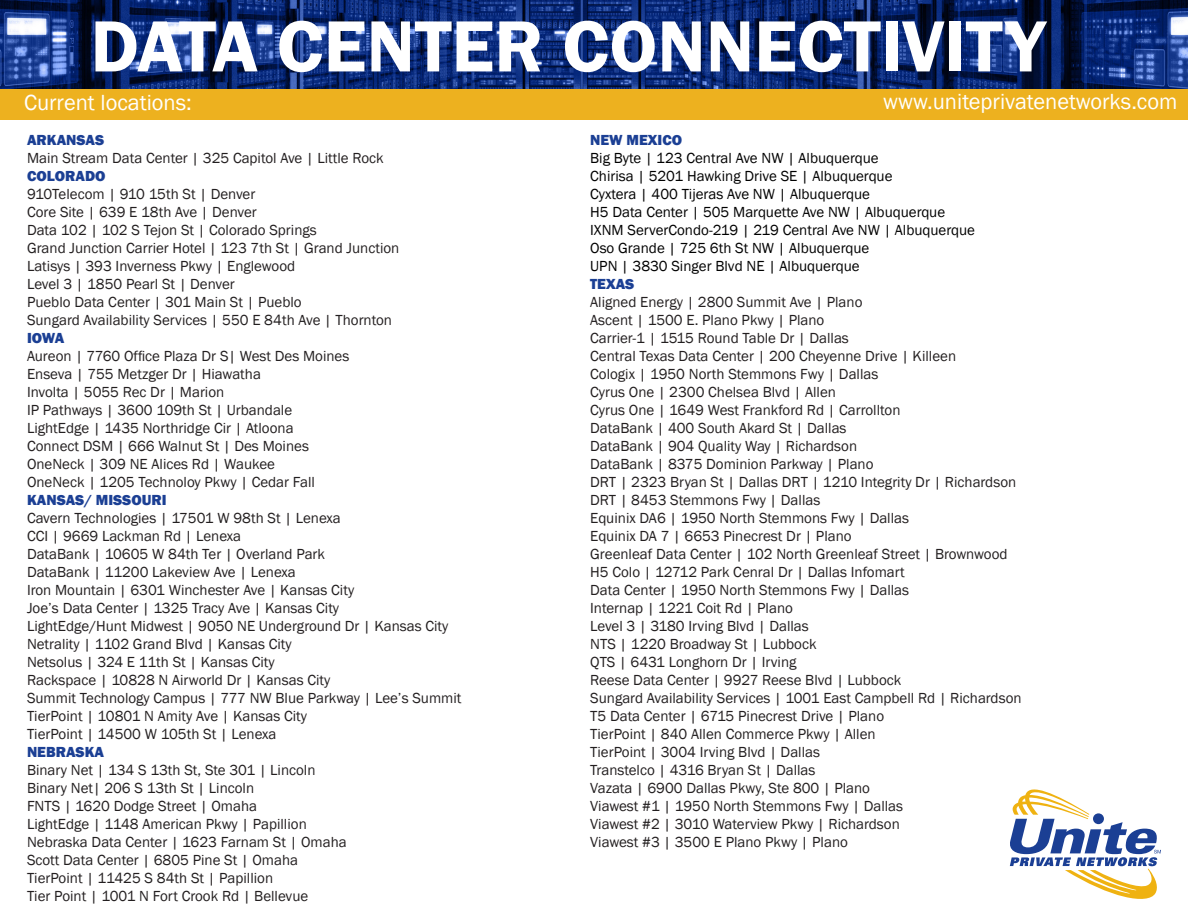
<style>
.page{position:relative;width:1188px;height:918px;background:#fff}
.page>*{position:absolute;margin:0;border:0;box-sizing:border-box;transform-origin:0 0}
.t1{font:600 75px "Franklin Gothic";color:#fff}
.t2{font:22.5px "Franklin Gothic";color:#fff}
.t3{font:15px/18px "Franklin Gothic";color:#231f20}
.t4{font:15px/18px "Franklin Gothic";color:#000}
.s1{font-weight:800;color:#1b3f94}
.s2{color:#000}
</style>
<div class="page">
<img style="left:0;top:0;width:1188px;height:89px">
<svg style="left:1009px;top:789px;width:152px;height:110px"></svg>
<div style="left:0;top:89px;width:1188px;height:30px;background:#edb11f"></div>
<p class="t1" style="left:90px;top:0;width:956px">DATA CENTER CONNECTIVITY</p>
<p class="t2" style="left:24px;top:89px;width:169px">Current locations:</p>
<p class="t2" style="left:883px;top:87px;width:296px">www.uniteprivatenetworks.com</p>
<p class="t3" style="left:27px;top:131px;width:358px"><span class="s1">ARKANSAS<br></span>Main Stream Data Center | 325 Capitol Ave | Little Rock</p>
<p class="t3" style="left:27px;top:167px;width:230px"><span class="s1">COLORADO<br></span>910Telecom | 910 15th St | Denver</p>
<p class="t3" style="left:27px;top:203px;width:231px">Core Site | 639 E 18th Ave | Denver</p>
<p class="t3" style="left:27px;top:221px;width:291px">Data 102 | 102 S Tejon St | Colorado Springs</p>
<p class="t3" style="left:27px;top:239px;width:374px">Grand Junction Carrier Hotel | 123 7th St | Grand Junction</p>
<p class="t3" style="left:27px;top:257px;width:270px">Latisys | 393 Inverness Pkwy | Englewood</p>
<p class="t3" style="left:27px;top:275px;width:209px">Level 3 | 1850 Pearl St | Denver</p>
<p class="t3" style="left:27px;top:293px;width:276px">Pueblo Data Center | 301 Main St | Pueblo</p>
<p class="t3" style="left:27px;top:311px;width:367px">Sungard Availability Services | 550 E 84th Ave | Thornton<br><span class="s1">IOWA<br></span>Aureon | 7760 Office Plaza Dr S| West Des Moines</p>
<p class="t3" style="left:27px;top:365px;width:235px">Enseva | 755 Metzger Dr | Hiawatha</p>
<p class="t3" style="left:27px;top:383px;width:199px">Involta | 5055 Rec Dr | Marion</p>
<p class="t3" style="left:27px;top:401px;width:267px">IP Pathways | 3600 109th St | Urbandale</p>
<p class="t3" style="left:27px;top:419px;width:268px">LightEdge | 1435 Northridge Cir | Atloona</p>
<p class="t3" style="left:27px;top:437px;width:283px">Connect DSM | 666 Walnut St | Des Moines</p>
<p class="t3" style="left:27px;top:455px;width:249px">OneNeck | 309 NE Alices Rd | Waukee</p>
<p class="t3" style="left:27px;top:473px;width:315px">OneNeck | 1205 Technoloy Pkwy | Cedar Fall<br><span class="s1">KANSAS/ MISSOURI<br></span>Cavern Technologies | 17501 W 98th St | Lenexa</p>
<p class="t3" style="left:27px;top:527px;width:216px">CCI | 9669 Lackman Rd | Lenexa</p>
<p class="t3" style="left:27px;top:545px;width:300px">DataBank | 10605 W 84th Ter | Overland Park</p>
<p class="t3" style="left:27px;top:563px;width:270px">DataBank | 11200 Lakeview Ave | Lenexa</p>
<p class="t3" style="left:27px;top:581px;width:329px">Iron Mountain | 6301 Winchester Ave | Kansas City</p>
<p class="t3" style="left:27px;top:599px;width:314px">Joe’s Data Center | 1325 Tracy Ave | Kansas City</p>
<p class="t3" style="left:27px;top:617px;width:423px">LightEdge/Hunt Midwest | 9050 NE Underground Dr | Kansas City</p>
<p class="t3" style="left:27px;top:635px;width:266px">Netrality | 1102 Grand Blvd | Kansas City</p>
<p class="t3" style="left:27px;top:653px;width:249px">Netsolus | 324 E 11th St | Kansas City</p>
<p class="t3" style="left:27px;top:671px;width:305px">Rackspace | 10828 N Airworld Dr | Kansas City</p>
<p class="t3" style="left:27px;top:689px;width:436px">Summit Technology Campus | 777 NW Blue Parkway | Lee’s Summit</p>
<p class="t3" style="left:27px;top:707px;width:282px">TierPoint | 10801 N Amity Ave | Kansas City</p>
<p class="t3" style="left:27px;top:725px;width:290px">TierPoint | 14500 W 105th St | Lenexa<br><span class="s1">NEBRASKA<br></span>Binary Net | 134 S 13th St, Ste 301 | Lincoln</p>
<p class="t3" style="left:27px;top:779px;width:229px">Binary Net| 206 S 13th St | Lincoln</p>
<p class="t3" style="left:27px;top:797px;width:232px">FNTS | 1620 Dodge Street | Omaha</p>
<p class="t3" style="left:27px;top:815px;width:281px">LightEdge | 1148 American Pkwy | Papillion</p>
<p class="t3" style="left:27px;top:833px;width:321px">Nebraska Data Center | 1623 Farnam St | Omaha</p>
<p class="t3" style="left:27px;top:851px;width:273px">Scott Data Center | 6805 Pine St | Omaha</p>
<p class="t3" style="left:27px;top:869px;width:248px">TierPoint | 11425 S 84th St | Papillion</p>
<p class="t3" style="left:27px;top:887px;width:283px">Tier Point | 1001 N Fort Crook Rd | Bellevue</p>
<p class="t4" style="left:590px;top:131px;width:290px"><span class="s1">NEW MEXICO<br></span>Big Byte | 123 Central Ave NW | Albuquerque</p>
<p class="t4" style="left:590px;top:167px;width:304px">Chirisa | 5201 Hawking Drive SE | Albuquerque</p>
<p class="t4" style="left:590px;top:185px;width:281px">Cyxtera | 400 Tijeras Ave NW | Albuquerque</p>
<p class="t4" style="left:590px;top:203px;width:357px">H5 Data Center | 505 Marquette Ave NW | Albuquerque</p>
<p class="t4" style="left:590px;top:221px;width:386px">IXNM ServerCondo-219 | 219 Central Ave NW | Albuquerque</p>
<p class="t4" style="left:590px;top:239px;width:281px">Oso Grande | 725 6th St NW | Albuquerque</p>
<p class="t3" style="left:590px;top:257px;width:274px"><span class="s2">UPN | 3830 Singer Blvd NE | Albuquerque<br></span><span class="s1">TEXAS<br></span>Aligned Energy | 2800 Summit Ave | Plano</p>
<p class="t3" style="left:590px;top:311px;width:236px">Ascent | 1500 E. Plano Pkwy | Plano</p>
<p class="t3" style="left:590px;top:329px;width:260px">Carrier-1 | 1515 Round Table Dr | Dallas</p>
<p class="t3" style="left:590px;top:347px;width:367px">Central Texas Data Center | 200 Cheyenne Drive | Killeen</p>
<p class="t3" style="left:590px;top:365px;width:290px">Cologix | 1950 North Stemmons Fwy | Dallas</p>
<p class="t3" style="left:590px;top:383px;width:247px">Cyrus One | 2300 Chelsea Blvd | Allen</p>
<p class="t3" style="left:590px;top:401px;width:312px">Cyrus One | 1649 West Frankford Rd | Carrollton</p>
<p class="t3" style="left:590px;top:419px;width:258px">DataBank | 400 South Akard St | Dallas</p>
<p class="t3" style="left:590px;top:437px;width:268px">DataBank | 904 Quality Way | Richardson</p>
<p class="t3" style="left:590px;top:455px;width:285px">DataBank | 8375 Dominion Parkway | Plano</p>
<p class="t3" style="left:590px;top:473px;width:428px">DRT | 2323 Bryan St | Dallas DRT | 1210 Integrity Dr | Richardson</p>
<p class="t3" style="left:590px;top:491px;width:232px">DRT | 8453 Stemmons Fwy | Dallas</p>
<p class="t3" style="left:590px;top:509px;width:320px">Equinix DA6 | 1950 North Stemmons Fwy | Dallas</p>
<p class="t3" style="left:590px;top:527px;width:263px">Equinix DA 7 | 6653 Pinecrest Dr | Plano</p>
<p class="t3" style="left:590px;top:545px;width:419px">Greenleaf Data Center | 102 North Greenleaf Street | Brownwood</p>
<p class="t3" style="left:590px;top:563px;width:316px">H5 Colo | 12712 Park Cenral Dr | Dallas Infomart</p>
<p class="t3" style="left:590px;top:581px;width:320px">Data Center | 1950 North Stemmons Fwy | Dallas</p>
<p class="t3" style="left:590px;top:599px;width:204px">Internap | 1221 Coit Rd | Plano</p>
<p class="t3" style="left:590px;top:617px;width:220px">Level 3 | 3180 Irving Blvd | Dallas</p>
<p class="t3" style="left:590px;top:635px;width:228px">NTS | 1220 Broadway St | Lubbock</p>
<p class="t3" style="left:590px;top:653px;width:208px">QTS | 6431 Longhorn Dr | Irving</p>
<p class="t3" style="left:590px;top:671px;width:313px">Reese Data Center | 9927 Reese Blvd | Lubbock</p>
<p class="t3" style="left:590px;top:689px;width:433px">Sungard Availability Services | 1001 East Campbell Rd | Richardson</p>
<p class="t3" style="left:590px;top:707px;width:295px">T5 Data Center | 6715 Pinecrest Drive | Plano</p>
<p class="t3" style="left:590px;top:725px;width:287px">TierPoint | 840 Allen Commerce Pkwy | Allen</p>
<p class="t3" style="left:590px;top:743px;width:231px">TierPoint | 3004 Irving Blvd | Dallas</p>
<p class="t3" style="left:590px;top:761px;width:227px">Transtelco | 4316 Bryan St | Dallas</p>
<p class="t3" style="left:590px;top:779px;width:281px">Vazata | 6900 Dallas Pkwy, Ste 800 | Plano</p>
<p class="t3" style="left:590px;top:797px;width:314px">Viawest #1 | 1950 North Stemmons Fwy | Dallas</p>
<p class="t3" style="left:590px;top:815px;width:311px">Viawest #2 | 3010 Waterview Pkwy | Richardson</p>
<p class="t3" style="left:590px;top:833px;width:259px">Viawest #3 | 3500 E Plano Pkwy | Plano</p>
</div>
